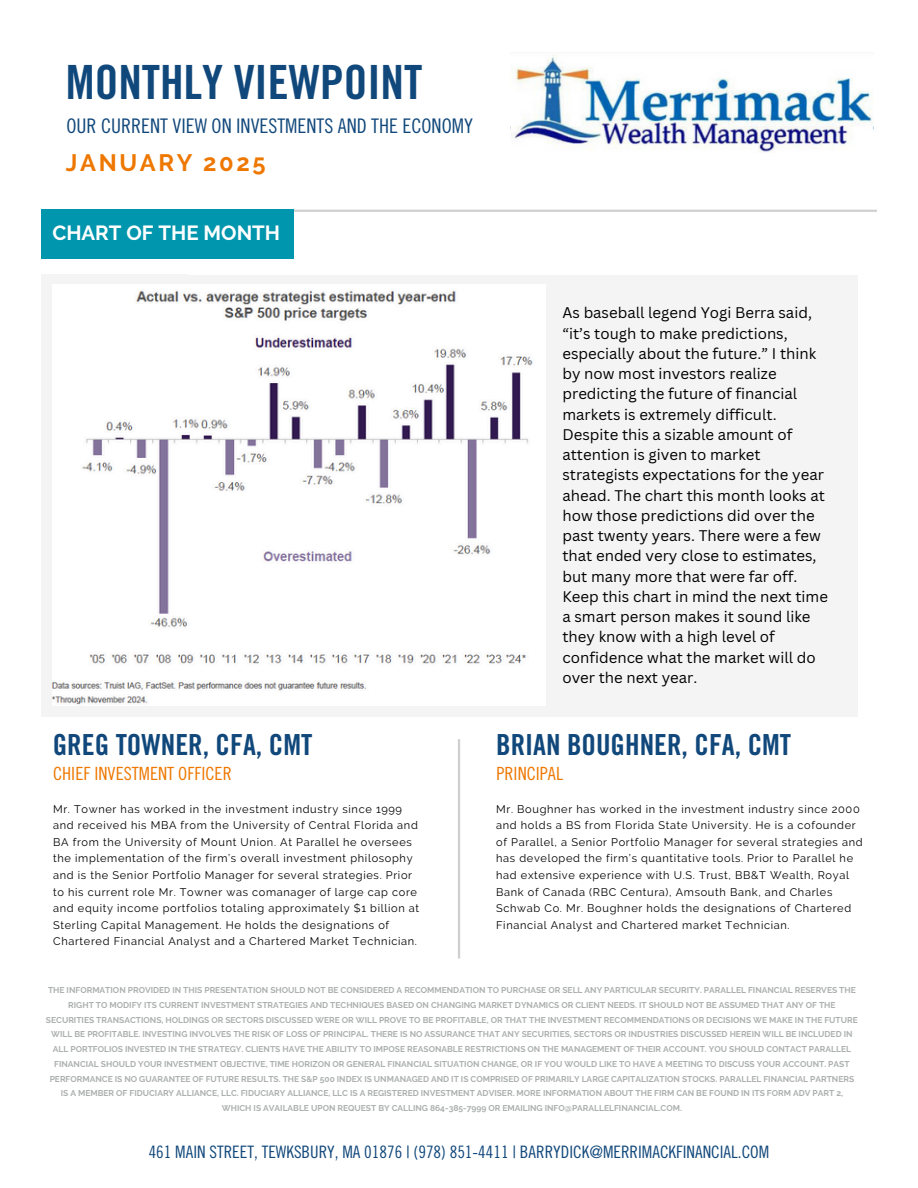
<style>
.page{position:relative;width:918px;height:1188px;background:#fff}
.page>*{position:absolute;margin:0;border:0;box-sizing:border-box;transform-origin:0 0}
.t1{font:47.25px "Trade Gothic LT Std Bd Cn 20";color:#11487b}
.t2{font:29.1px "Trade Gothic LT Std Bd Cn 20";color:#11487b}
.t3{font:700 23.7px "Raleway";letter-spacing:.11em;color:#e70}
.t4{font:700 20.4px "Raleway";color:#fff}
.t5{font:20.1px "Trade Gothic LT Std Cn 18";color:#11487b}
.t6{font:18.15px "Trade Gothic LT Std Cn 18";color:#e70}
.t7{font:17.1px "Trade Gothic LT Std Cn 18";color:#11487b}
.t8{font:15px/20.2px "Canva Sans";color:#000}
.t9{font:10.95px/16.5px "Raleway";letter-spacing:.06em;color:#000}
.t10{font:700 8.4px/14.9px "Raleway";color:#acb1ae;text-align:center}
</style>
<div class="page">
<img style="left:511px;top:54px;width:362px;height:98px">
<hr style="left:41px;top:210px;width:836px;height:2px;background:#acb1ae">
<div style="left:41px;top:210px;width:252px;height:49px;background:#0096ae"></div>
<hr style="left:458px;top:739px;width:2px;height:220px;background:#acb1ae">
<div style="left:41px;top:554px;width:817px;height:162px;background:#f4f4f4"></div>
<div style="left:41px;top:275px;width:146px;height:335px;background:#f4f4f4"></div>
<div style="left:166px;top:275px;width:692px;height:335px;background:#f4f4f4"></div>
<img style="left:53px;top:285px;width:493px;height:421px">
<p class="t1" style="left:66px;top:65px;width:358px">MONTHLY VIEWPOINT</p>
<h1 class="t5" style="left:66px;top:118px;width:408px">OUR CURRENT VIEW ON INVESTMENTS AND THE ECONOMY</h1>
<p class="t3" style="left:66px;top:149px;width:201px">JANUARY 2025</p>
<h3 class="t4" style="left:52px;top:221px;width:229px">CHART OF THE MONTH</h3>
<h2 class="t8" style="left:562px;top:302px;width:267px">As baseball legend Yogi Berra said, “it’s tough to make predictions, especially about the future.” I think by now most investors realize predicting the future of financial markets is extremely difficult.<br>Despite this a sizable amount of attention is given to market strategists expectations for the year ahead. The chart this month looks at how those predictions did over the past twenty years. There were a few that ended very close to estimates, but many more that were far off.<br>Keep this chart in mind the next time a smart person makes it sound like they know with a high level of confidence what the market will do over the next year.</h2>
<p class="t2" style="left:53px;top:734px;width:261px">GREG TOWNER, CFA, CMT</p>
<p class="t2" style="left:496px;top:734px;width:297px">BRIAN BOUGHNER, CFA, CMT</p>
<p class="t6" style="left:53px;top:767px;width:180px">CHIEF INVESTMENT OFFICER</p>
<h2 class="t6" style="left:496px;top:767px;width:68px">PRINCIPAL</h2>
<h6 class="t9" style="left:53px;top:801px;width:368px">Mr. Towner has worked in the investment industry since 1999 and received his MBA from the University of Central Florida and BA from the University of Mount Union. At Parallel he oversees the implementation of the firm’s overall investment philosophy and is the Senior Portfolio Manager for several strategies. Prior to his current role Mr. Towner was comanager of large cap core and equity income portfolios totaling approximately $1 billion at Sterling Capital Management. He holds the designations of Chartered Financial Analyst and a Chartered Market Technician.</h6>
<p class="t9" style="left:496px;top:801px;width:368px">Mr. Boughner has worked in the investment industry since 2000 and holds a BS from Florida State University. He is a cofounder of Parallel, a Senior Portfolio Manager for several strategies and has developed the firm’s quantitative tools. Prior to Parallel he had extensive experience with U.S. Trust, BB&amp;T Wealth, Royal Bank of Canada (RBC Centura), Amsouth Bank, and Charles Schwab Co. Mr. Boughner holds the designations of Chartered Financial Analyst and Chartered market Technician.</p>
<h4 class="t10" style="left:46px;top:983px;width:813px">THE INFORMATION PROVIDED IN THIS PRESENTATION SHOULD NOT BE CONSIDERED A RECOMMENDATION TO PURCHASE OR SELL ANY PARTICULAR SECURITY. PARALLEL FINANCIAL RESERVES THE RIGHT TO MODIFY ITS CURRENT INVESTMENT STRATEGIES AND TECHNIQUES BASED ON CHANGING MARKET DYNAMICS OR CLIENT NEEDS. IT SHOULD NOT BE ASSUMED THAT ANY OF THE SECURITIES TRANSACTIONS, HOLDINGS OR SECTORS DISCUSSED WERE OR WILL PROVE TO BE PROFITABLE, OR THAT THE INVESTMENT RECOMMENDATIONS OR DECISIONS WE MAKE IN THE FUTURE WILL BE PROFITABLE. INVESTING INVOLVES THE RISK OF LOSS OF PRINCIPAL. THERE IS NO ASSURANCE THAT ANY SECURITIES, SECTORS OR INDUSTRIES DISCUSSED HEREIN WILL BE INCLUDED IN ALL PORTFOLIOS INVESTED IN THE STRATEGY. CLIENTS HAVE THE ABILITY TO IMPOSE REASONABLE RESTRICTIONS ON THE MANAGEMENT OF THEIR ACCOUNT. YOU SHOULD CONTACT PARALLEL FINANCIAL SHOULD YOUR INVESTMENT OBJECTIVE, TIME HORIZON OR GENERAL FINANCIAL SITUATION CHANGE, OR IF YOU WOULD LIKE TO HAVE A MEETING TO DISCUSS YOUR ACCOUNT. PAST PERFORMANCE IS NO GUARANTEE OF FUTURE RESULTS. THE S&amp;P 500 INDEX IS UNMANAGED AND IT IS COMPRISED OF PRIMARILY LARGE CAPITALIZATION STOCKS. PARALLEL FINANCIAL PARTNERS IS A MEMBER OF FIDUCIARY ALLIANCE, LLC. FIDUCIARY ALLIANCE, LLC IS A REGISTERED INVESTMENT ADVISER. MORE INFORMATION ABOUT THE FIRM CAN BE FOUND IN ITS FORM ADV PART 2, WHICH IS AVAILABLE UPON REQUEST BY CALLING 864-385-7999 OR EMAILING INFO@PARALLELFINANCIAL.COM.</h4>
<h5 class="t7" style="left:149px;top:1145px;width:622px">461 MAIN STREET, TEWKSBURY, MA 01876 | (978) 851-4411 | BARRYDICK@MERRIMACKFINANCIAL.COM</h5>
</div>
